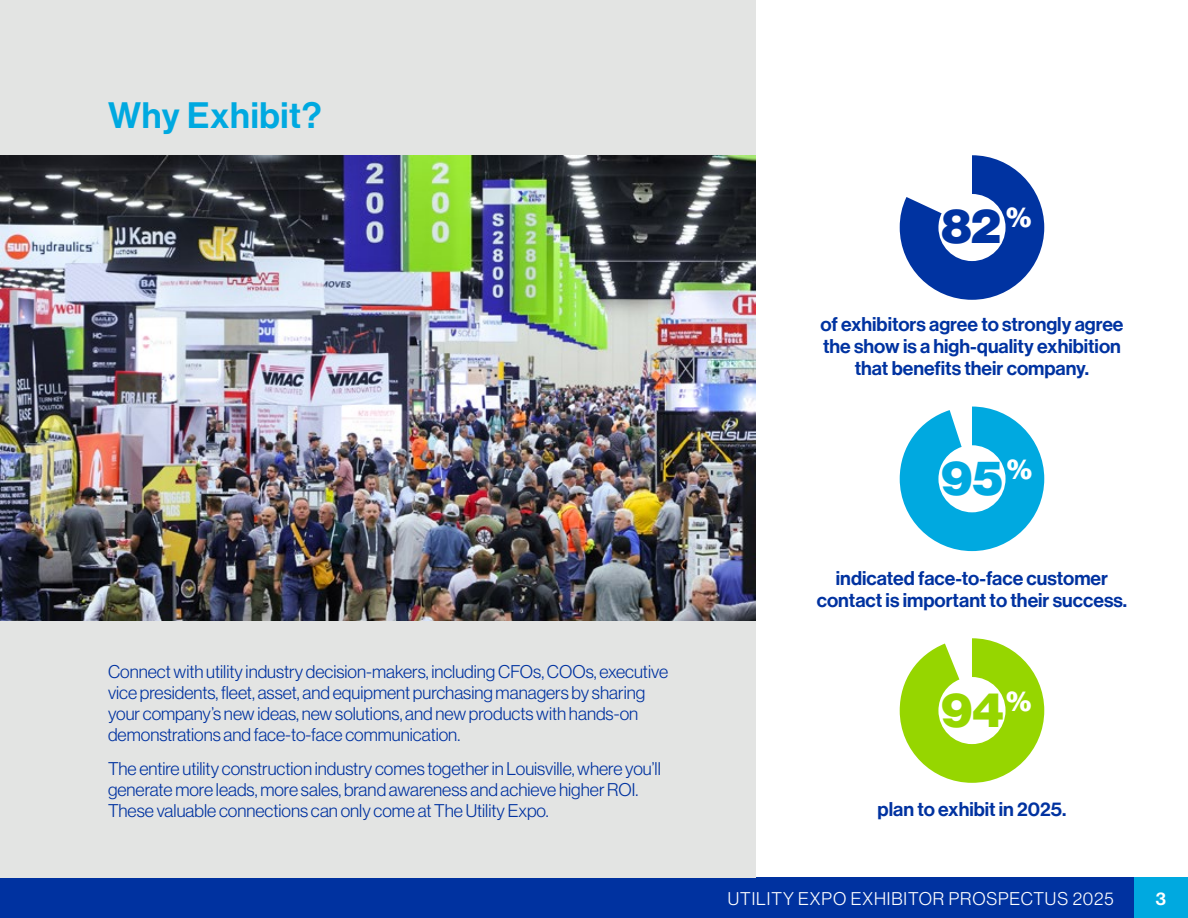
<style>
.page{position:relative;width:1188px;height:918px;background:#fff}
.page>*{position:absolute;margin:0;border:0;box-sizing:border-box;transform-origin:0 0}
.t1{font:48.45px "N Haas Grotesk DS Pro 95 Blk";color:#00a9e0}
.t2{font:48.45px "N Haas Grotesk DS Pro 95 Blk";color:#0033a1}
.t3{font:48.45px "N Haas Grotesk DS Pro 95 Blk";color:#96d600}
.t4{font:36px "N Haas Grotesk DS Pro 65 Md";letter-spacing:.02em;color:#00a9e0}
.t5{font:19.5px/21.8px "N Haas Grotesk DS Pro 65 Md";color:#0033a1;text-align:center}
.t6{font:19.5px/21.8px "N Haas Grotesk DS Pro 65 Md";color:#0032a0;text-align:center}
.t7{font:18px/21px "N Haas Grotesk DS Pro 45 Lt";color:#0032a0}
.t8{font:18px "N Haas Grotesk DS Pro 45 Lt";letter-spacing:.05em;color:#fff}
.t9{font:18px "N Haas Grotesk DS Pro 65 Md";color:#fff}
</style>
<div class="page">
<div style="left:0;top:878px;width:1134px;height:40px;background:#0032a0"></div>
<div style="left:1134px;top:878px;width:54px;height:40px;background:#00a9e0"></div>
<div style="left:0;top:0;width:756px;height:878px;background:#e3e4e3"></div>
<svg style="left:900px;top:407px;width:144px;height:144px"></svg>
<svg style="left:900px;top:155px;width:144px;height:145px"></svg>
<svg style="left:900px;top:638px;width:144px;height:145px"></svg>
<img style="left:0;top:155px;width:756px;height:465px">
<h2 class="t4" style="left:108px;top:95px;width:215px">Why Exhibit?</h2>
<p class="t7" style="left:108px;top:661px;width:562px">Connect with utility industry decision-makers, including CFOs, COOs, executive vice presidents, fleet, asset, and equipment purchasing managers by sharing your company’s new ideas, new solutions, and new products with hands-on demonstrations and face-to-face communication.</p>
<p class="t7" style="left:108px;top:758px;width:554px">The entire utility construction industry comes together in Louisville, where you’ll generate more leads, more sales, brand awareness and achieve higher ROI.<br>These valuable connections can only come at The Utility Expo.</p>
<h1 class="t2" style="left:942px;top:197px;width:92px">82<sup>%</sup></h1>
<p class="t5" style="left:820px;top:314px;width:305px">of exhibitors agree to strongly agree the show is a high-quality exhibition that benefits their company.</p>
<h1 class="t1" style="left:942px;top:450px;width:92px">95<sup>%</sup></h1>
<p class="t6" style="left:817px;top:568px;width:312px">indicated face-to-face customer contact is important to their success.</p>
<h1 class="t3" style="left:942px;top:681px;width:91px">94<sup>%</sup></h1>
<p class="t6" style="left:878px;top:798px;width:190px">plan to exhibit in 2025.</p>
<p class="t8" style="left:728px;top:888px;width:387px">UTILITY EXPO EXHIBITOR PROSPECTUS 2025</p>
<p class="t9" style="left:1156px;top:888px;width:12px">3</p>
</div>
